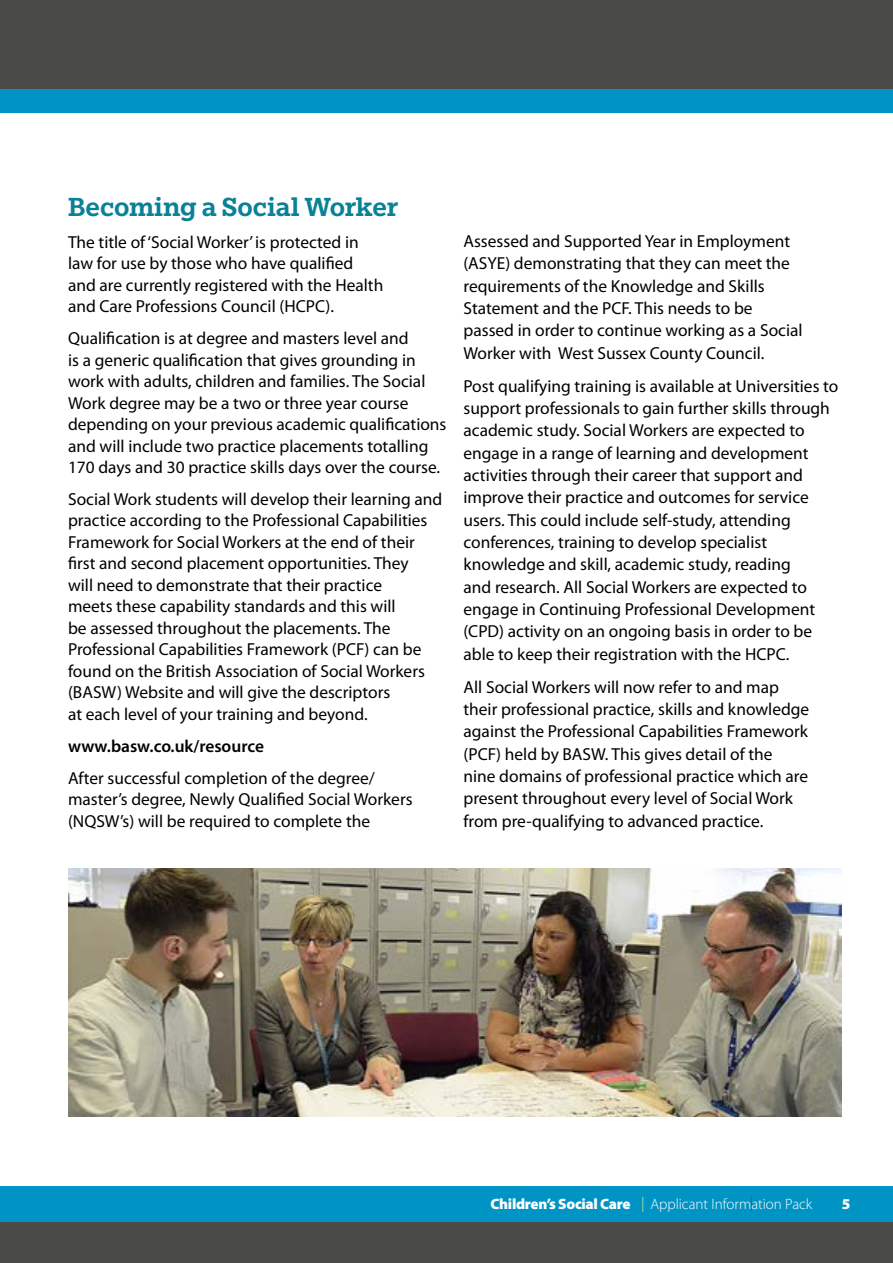
<style>
.page{position:relative;width:893px;height:1263px;background:#fff}
.page>*{position:absolute;margin:0;border:0;box-sizing:border-box;transform-origin:0 0}
.Myriad_Body_Text_par{font:500 28.5px "Egyptian Slate Pro";color:#098196}
.Myriad_Body_Text_par-2{font:17.4px/22.4px "Myriad Pro";color:#000}
.Myriad_Body_Text_par-3{font:600 17.4px "Myriad Pro";color:#000}
.t1{font:300 15px "Myriad Pro";color:#fff}
.t2{font:900 15px "Myriad Pro";letter-spacing:-.02em;color:#fff}
.s1{font-weight:900}
.s2{font-weight:400;color:#96cca6}
.s3{font-weight:400}
</style>
<div class="page">
<div style="left:0;top:1186px;width:893px;height:36px;background:#0094c5"></div>
<div style="left:0;top:1222px;width:893px;height:41px;background:#4a4a49"></div>
<div style="left:0;top:87px;width:893px;height:26px;background:#0094c5"></div>
<div style="left:0;top:0;width:893px;height:88px;background:#4a4a49"></div>
<img style="left:68px;top:868px;width:774px;height:248px">
<p class="Myriad_Body_Text_par" style="left:68px;top:191px;width:332px">Becoming a Social Worker</p>
<p class="Myriad_Body_Text_par-2" style="left:68px;top:231px;width:317px;line-height:21.5px">The title of ‘Social Worker’ is protected in law for use by those who have qualified and are currently registered with the Health and Care Professions Council (HCPC).</p>
<p class="Myriad_Body_Text_par-2" style="left:68px;top:327px;width:380px;line-height:21.5px">Qualification is at degree and masters level and<br>is a generic qualification that gives grounding in work with adults, children and families. The Social Work degree may be a two or three year course depending on your previous academic qualifications and will include two practice placements totalling 170 days and 30 practice skills days over the course.</p>
<p class="Myriad_Body_Text_par-2" style="left:68px;top:488px;width:376px;line-height:21.5px">Social Work students will develop their learning and practice according to the Professional Capabilities Framework for Social Workers at the end of their first and second placement opportunities. They<br>will need to demonstrate that their practice<br>meets these capability standards and this will<br>be assessed throughout the placements. The Professional Capabilities Framework (PCF) can be found on the British Association of Social Workers (BASW) Website and will give the descriptors<br>at each level of your training and beyond.</p>
<p class="Myriad_Body_Text_par-3" style="left:68px;top:735px;width:197px">www.basw.co.uk/resource</p>
<p class="Myriad_Body_Text_par-2" style="left:68px;top:767px;width:346px;line-height:21.5px">After successful completion of the degree/ master’s degree, Newly Qualified Social Workers (NQSW’s) will be required to complete the</p>
<p class="Myriad_Body_Text_par-2" style="left:463px;top:230px;width:341px">Assessed and Supported Year in Employment (ASYE) demonstrating that they can meet the requirements of the Knowledge and Skills Statement and the PCF. This needs to be passed in order to continue working as a Social Worker with West Sussex County Council.</p>
<p class="Myriad_Body_Text_par-2" style="left:463px;top:374px;width:376px">Post qualifying training is available at Universities to support professionals to gain further skills through academic study. Social Workers are expected to engage in a range of learning and development activities through their career that support and improve their practice and outcomes for service users. This could include self-study, attending conferences, training to develop specialist knowledge and skill, academic study, reading<br>and research. All Social Workers are expected to engage in Continuing Professional Development (CPD) activity on an ongoing basis in order to be able to keep their registration with the HCPC.</p>
<p class="Myriad_Body_Text_par-2" style="left:463px;top:675px;width:347px">All Social Workers will now refer to and map their professional practice, skills and knowledge against the Professional Capabilities Framework (PCF) held by BASW. This gives detail of the<br>nine domains of professional practice which are present throughout every level of Social Work from pre-qualifying to advanced practice.</p>
<p class="t1" style="left:491px;top:1195px;width:323px"><span class="s1">Children’s Social Care</span> <span class="s2">|</span> Applicant Information Pack</p>
<p class="t2" style="left:682px;top:1194px;width:131px">Title here <span class="s2">|</span> <span class="s3">Strapline</span></p>
<p class="t2" style="left:842px;top:1194px;width:10px">5</p>
</div>
